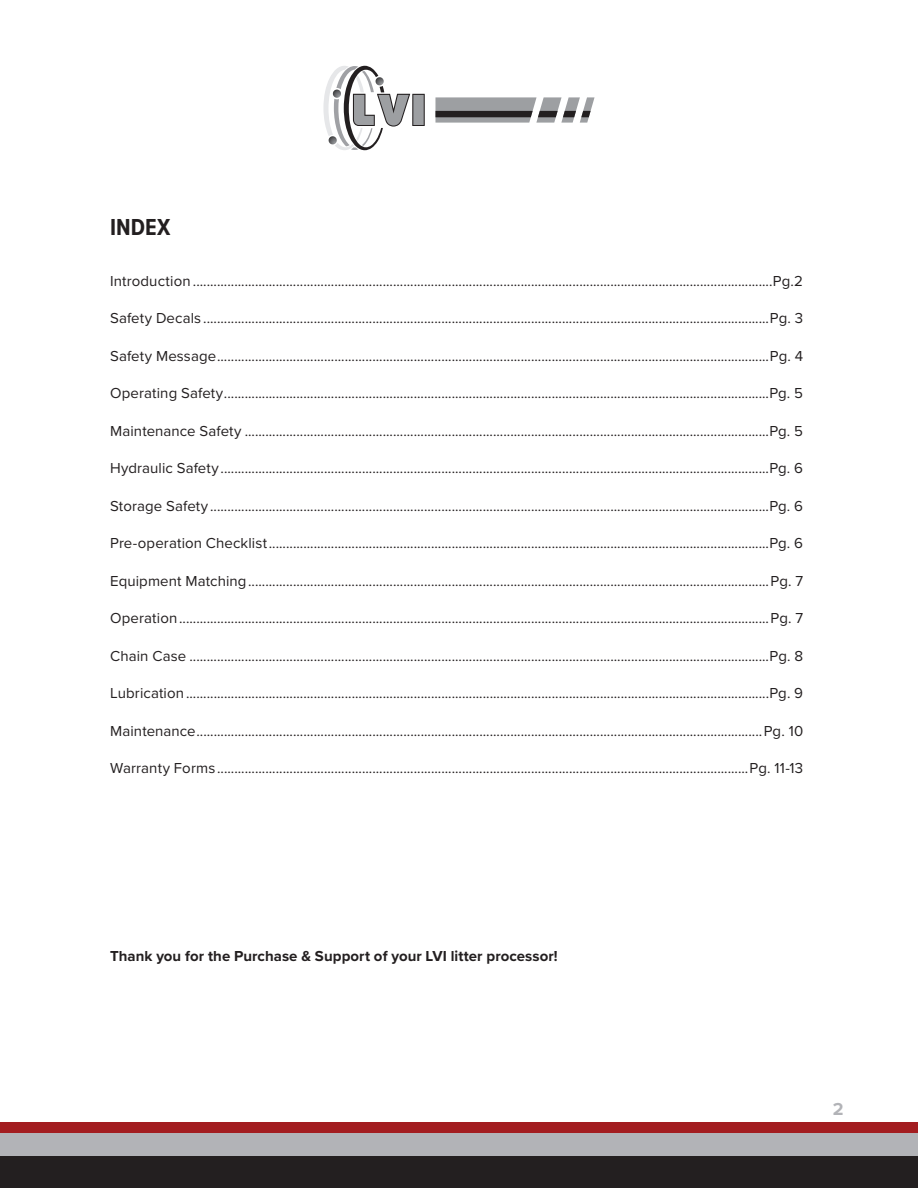
<style>
.page{position:relative;width:918px;height:1188px;background:#fff}
.page>*{position:absolute;margin:0;border:0;box-sizing:border-box;transform-origin:0 0}
.t1{font:700 24px "Proxima Nova Cond";letter-spacing:.005em;color:#231f20}
.t2{font:700 18px "Proxima Nova";color:#b2b3b7}
.t3{font:15px "Proxima Nova";letter-spacing:.005em;color:#231f20}
.t4{font:700 15px "Proxima Nova";letter-spacing:.005em;color:#231f20}
</style>
<div class="page">
<div style="left:0;top:1123px;width:918px;height:65px;background:#a31d20"></div>
<div style="left:0;top:1134px;width:918px;height:54px;background:#b2b3b7"></div>
<div style="left:0;top:1157px;width:918px;height:31px;background:#231f20"></div>
<svg style="left:435px;top:97px;width:160px;height:26px;background:#969698"></svg>
<svg style="left:323px;top:66px;width:102px;height:84px"></svg>
<h1 class="t1" style="left:110px;top:209px;width:62px">INDEX</h1>
<p class="t3" style="left:110px;top:270px;width:694px">Introduction ........................................................................................................................................................................Pg.2</p>
<p class="t3" style="left:110px;top:307px;width:694px">Safety Decals ....................................................................................................................................................................Pg. 3</p>
<p class="t3" style="left:110px;top:345px;width:694px">Safety Message ................................................................................................................................................................Pg. 4</p>
<p class="t3" style="left:110px;top:382px;width:694px">Operating Safety ..............................................................................................................................................................Pg. 5</p>
<p class="t3" style="left:110px;top:420px;width:695px">Maintenance Safety ........................................................................................................................................................Pg. 5</p>
<p class="t3" style="left:110px;top:457px;width:694px">Hydraulic Safety ...............................................................................................................................................................Pg. 6</p>
<p class="t3" style="left:110px;top:495px;width:694px">Storage Safety ..................................................................................................................................................................Pg. 6</p>
<p class="t3" style="left:110px;top:532px;width:694px">Pre-operation Checklist .................................................................................................................................................Pg. 6</p>
<p class="t3" style="left:110px;top:570px;width:695px">Equipment Matching .......................................................................................................................................................Pg. 7</p>
<p class="t3" style="left:110px;top:607px;width:694px">Operation ...........................................................................................................................................................................Pg. 7</p>
<p class="t3" style="left:110px;top:645px;width:695px">Chain Case ........................................................................................................................................................................Pg. 8</p>
<p class="t3" style="left:110px;top:682px;width:695px">Lubrication .........................................................................................................................................................................Pg. 9</p>
<p class="t3" style="left:110px;top:720px;width:694px">Maintenance ....................................................................................................................................................................Pg. 10</p>
<p class="t3" style="left:110px;top:757px;width:694px">Warranty Forms ..........................................................................................................................................................Pg. 11-13</p>
<p class="t4" style="left:110px;top:945px;width:449px">Thank you for the Purchase &amp; Support of your LVI litter processor!</p>
<p class="t2" style="left:833px;top:1095px;width:12px">2</p>
</div>
